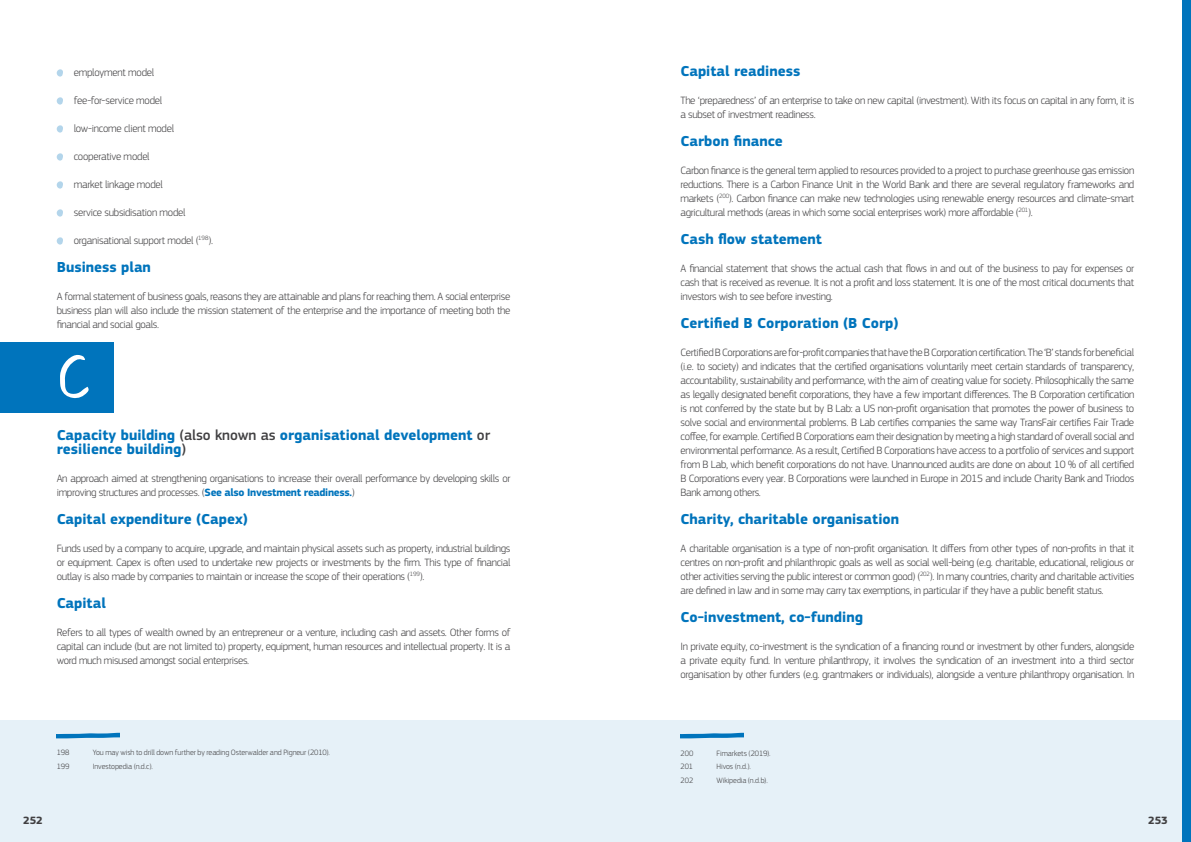
<style>
.page{position:relative;width:1191px;height:842px;background:#fff}
.page>*{position:absolute;margin:0;border:0;box-sizing:border-box;transform-origin:0 0}
.H4{font:700 15px/14px "EC Square Sans Pro";color:#0074bc}
.Body_Copy{font:300 11px/14px "EC Square Sans Pro";letter-spacing:-.03em;color:#414042;text-align:justify}
.Bullet_Point_Level_0{font:300 11px "EC Square Sans Pro";letter-spacing:-.02em;color:#414042}
.t1{font:700 11px "EC Square Sans Pro";color:#414042}
.Footnotes{font:300 8px "EC Square Sans Pro";letter-spacing:-.01em;color:#414042}
.s1{font-weight:500;color:#414042}
.s2{font-weight:700;color:#0074bc}
</style>
<div class="page">
<div style="left:0;top:720px;width:1191px;height:122px;background:#e6f1f8"></div>
<div style="left:1182px;top:0;width:9px;height:842px;background:#0074bc"></div>
<svg style="left:680px;top:732px;width:63px;height:7px"></svg>
<svg style="left:57px;top:732px;width:63px;height:7px"></svg>
<svg style="left:56px;top:69px;width:7px;height:8px"></svg>
<svg style="left:56px;top:97px;width:7px;height:8px"></svg>
<svg style="left:56px;top:125px;width:7px;height:8px"></svg>
<svg style="left:56px;top:153px;width:7px;height:8px"></svg>
<svg style="left:56px;top:181px;width:7px;height:8px"></svg>
<svg style="left:56px;top:209px;width:7px;height:8px"></svg>
<svg style="left:56px;top:237px;width:7px;height:8px"></svg>
<div style="left:0;top:342px;width:114px;height:70px;background:#0074bc"></div>
<svg style="left:60px;top:354px;width:29px;height:45px"></svg>
<p class="Bullet_Point_Level_0" style="left:74px;top:66px;width:82px">employment model</p>
<p class="Bullet_Point_Level_0" style="left:74px;top:94px;width:90px">fee-for-service model</p>
<p class="Bullet_Point_Level_0" style="left:74px;top:122px;width:102px">low-income client model</p>
<p class="Bullet_Point_Level_0" style="left:74px;top:150px;width:77px">cooperative model</p>
<p class="Bullet_Point_Level_0" style="left:74px;top:178px;width:91px">market linkage model</p>
<p class="Bullet_Point_Level_0" style="left:74px;top:206px;width:113px">service subsidisation model</p>
<p class="Bullet_Point_Level_0" style="left:74px;top:234px;width:141px">organisational support model (<sup>198</sup>).</p>
<p class="H4" style="left:57px;top:261px;width:96px">Business plan</p>
<p class="Body_Copy" style="left:57px;top:289px;width:455px">A formal statement of business goals, reasons they are attainable and plans for reaching them. A social enterprise business plan will also include the mission statement of the enterprise and the importance of meeting both the financial and social goals.</p>
<p class="H4" style="left:57px;top:429px;width:435px">Capacity building <span class="s1">(also known as</span> organisational development <span class="s1">or </span>resilience building<span class="s1">)</span></p>
<p class="Body_Copy" style="left:57px;top:471px;width:455px">An approach aimed at strengthening organisations to increase their overall performance by developing skills or improving structures and processes. (<span class="s2">See also Investment readiness.</span>)</p>
<p class="H4" style="left:57px;top:513px;width:193px">Capital expenditure (Capex)</p>
<p class="Body_Copy" style="left:57px;top:541px;width:455px">Funds used by a company to acquire, upgrade, and maintain physical assets such as property, industrial buildings or equipment. Capex is often used to undertake new projects or investments by the firm. This type of financial outlay is also made by companies to maintain or increase the scope of their operations (<sup>199</sup>).</p>
<p class="H4" style="left:57px;top:597px;width:51px">Capital</p>
<p class="Body_Copy" style="left:57px;top:625px;width:455px">Refers to all types of wealth owned by an entrepreneur or a venture, including cash and assets. Other forms of capital can include (but are not limited to) property, equipment, human resources and intellectual property. It is a word much misused amongst social enterprises.</p>
<p class="Footnotes" style="left:57px;top:748px;width:14px">198</p>
<p class="Footnotes" style="left:93px;top:748px;width:239px">You may wish to drill down further by reading Osterwalder and Pigneur (2010).</p>
<p class="Footnotes" style="left:57px;top:762px;width:14px">199</p>
<p class="Footnotes" style="left:93px;top:762px;width:62px">Investopedia (n.d.c).</p>
<p class="H4" style="left:680px;top:65px;width:121px">Capital readiness</p>
<p class="Body_Copy" style="left:680px;top:93px;width:455px">The ‘preparedness’ of an enterprise to take on new capital (investment). With its focus on capital in any form, it is a subset of investment readiness.</p>
<p class="H4" style="left:680px;top:135px;width:104px">Carbon finance</p>
<p class="Body_Copy" style="left:680px;top:163px;width:455px">Carbon finance is the general term applied to resources provided to a project to purchase greenhouse gas emission reductions. There is a Carbon Finance Unit in the World Bank and there are several regulatory frameworks and markets (<sup>200</sup>). Carbon finance can make new technologies using renewable energy resources and climate-smart agricultural methods (areas in which some social enterprises work) more affordable (<sup>201</sup>).</p>
<p class="H4" style="left:680px;top:233px;width:143px">Cash flow statement</p>
<p class="Body_Copy" style="left:680px;top:261px;width:455px">A financial statement that shows the actual cash that flows in and out of the business to pay for expenses or cash that is received as revenue. It is not a profit and loss statement. It is one of the most critical documents that investors wish to see before investing.</p>
<p class="H4" style="left:680px;top:317px;width:219px">Certified B Corporation (B Corp)</p>
<p class="Body_Copy" style="left:680px;top:345px;width:455px">Certified B Corporations are for-profit companies that have the B Corporation certification. The ‘B’ stands for beneficial (i.e. to society) and indicates that the certified organisations voluntarily meet certain standards of transparency, accountability, sustainability and performance, with the aim of creating value for society. Philosophically the same as legally designated benefit corporations, they have a few important differences. The B Corporation certification is not conferred by the state but by B Lab: a US non-profit organisation that promotes the power of business to solve social and environmental problems. B Lab certifies companies the same way TransFair certifies Fair Trade coffee, for example. Certified B Corporations earn their designation by meeting a high standard of overall social and environmental performance. As a result, Certified B Corporations have access to a portfolio of services and support from B Lab, which benefit corporations do not have. Unannounced audits are done on about 10 % of all certified B Corporations every year. B Corporations were launched in Europe in 2015 and include Charity Bank and Triodos Bank among others.</p>
<p class="H4" style="left:680px;top:513px;width:220px">Charity, charitable organisation</p>
<p class="Body_Copy" style="left:680px;top:541px;width:455px">A charitable organisation is a type of non-profit organisation. It differs from other types of non-profits in that it centres on non-profit and philanthropic goals as well as social well-being (e.g. charitable, educational, religious or other activities serving the public interest or common good) (<sup>202</sup>). In many countries, charity and charitable activities are defined in law and in some may carry tax exemptions, in particular if they have a public benefit status.</p>
<p class="H4" style="left:680px;top:611px;width:184px">Co-investment, co-funding</p>
<p class="Body_Copy" style="left:680px;top:639px;width:455px">In private equity, co-investment is the syndication of a financing round or investment by other funders, alongside a private equity fund. In venture philanthropy, it involves the syndication of an investment into a third sector organisation by other funders (e.g. grantmakers or individuals), alongside a venture philanthropy organisation. In</p>
<p class="Footnotes" style="left:680px;top:748px;width:15px">200</p>
<p class="Footnotes" style="left:716px;top:748px;width:56px">Fimarkets (2019).</p>
<p class="Footnotes" style="left:680px;top:762px;width:14px">201</p>
<p class="Footnotes" style="left:716px;top:762px;width:36px">Hivos (n.d.).</p>
<p class="Footnotes" style="left:680px;top:776px;width:14px">202</p>
<p class="Footnotes" style="left:716px;top:776px;width:53px">Wikipedia (n.d.b).</p>
<p class="t1" style="left:23px;top:814px;width:21px">252</p>
<p class="t1" style="left:1148px;top:814px;width:21px">253</p>
</div>
